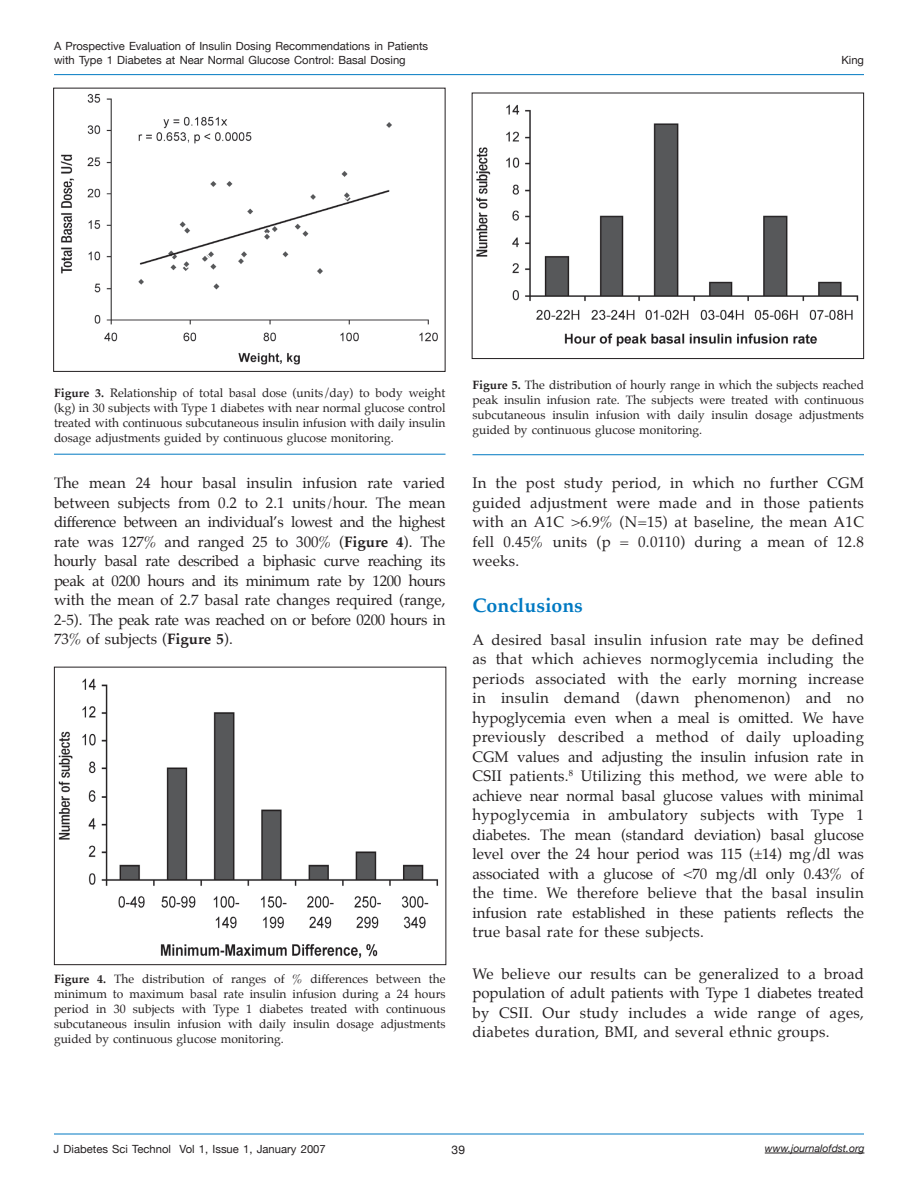
<style>
.page{position:relative;width:918px;height:1188px;background:#fff}
.page>*{position:absolute;margin:0;border:0;box-sizing:border-box;transform-origin:0 0}
.t1{font:700 19.5px "Palatino";color:#0079c2}
.t2{font:15px/19.5px "Palatino";letter-spacing:.02em;color:#231f20;text-align:justify}
.t3{font:12px/15px "Palatino";color:#231f20;text-align:justify}
.t4{font:12px "Helvetica Neue";color:#231f20}
.t5{font:11.25px/13.5px "Helvetica Neue";color:#231f20}
.t6{font:italic 10.5px "Helvetica Neue";color:#231f20}
.s1{font-weight:700}
.s2{font-size:12px}
</style>
<div class="page">
<hr style="left:54px;top:1134px;width:810px;height:1px;background:#0079c2">
<hr style="left:54px;top:74px;width:810px;height:1px;background:#0079c2">
<hr style="left:765px;top:1153px;width:99px;height:1px;background:#231f20">
<hr style="left:54px;top:454px;width:392px;height:1px;background:#0079c2">
<hr style="left:472px;top:454px;width:392px;height:1px;background:#0079c2">
<img style="left:58px;top:678px;width:381px;height:280px">
<div style="left:54px;top:667px;width:392px;height:298px;border:1px solid #231f20"></div>
<img style="left:476px;top:104px;width:383px;height:243px">
<div style="left:472px;top:93px;width:392px;height:266px;border:1px solid #231f20"></div>
<img style="left:60px;top:93px;width:378px;height:272px">
<div style="left:53px;top:88px;width:393px;height:284px;border:1px solid #231f20"></div>
<p class="t5" style="left:54px;top:39px;width:376px">A Prospective Evaluation of Insulin Dosing Recommendations in Patients with Type 1 Diabetes at Near Normal Glucose Control: Basal Dosing</p>
<p class="t5" style="left:841px;top:53px;width:24px">King</p>
<p class="t3" style="left:54px;top:385px;width:393px"><span class="s1">Figure 3.</span> Relationship of total basal dose (units/day) to body weight (kg) in 30 subjects with Type 1 diabetes with near normal glucose control treated with continuous subcutaneous insulin infusion with daily insulin dosage adjustments guided by continuous glucose monitoring.</p>
<p class="t2" style="left:54px;top:473px;width:393px">The mean 24 hour basal insulin infusion rate varied between subjects from 0.2 to 2.1 units<span class="s2">/</span>hour. The mean difference between an individual’s lowest and the highest rate was 127% and ranged 25 to 300% (<span class="s1">Figure 4</span>). The hourly basal rate described a biphasic curve reaching its peak at 0200 hours and its minimum rate by 1200 hours with the mean of 2.7 basal rate changes required (range, 2-5). The peak rate was reached on or before 0200 hours in 73% of subjects (<span class="s1">Figure 5</span>).</p>
<p class="t3" style="left:54px;top:972px;width:393px"><span class="s1">Figure 4.</span> The distribution of ranges of % differences between the minimum to maximum basal rate insulin infusion during a 24 hours period in 30 subjects with Type 1 diabetes treated with continuous subcutaneous insulin infusion with daily insulin dosage adjustments guided by continuous glucose monitoring.</p>
<p class="t3" style="left:472px;top:377px;width:393px"><span class="s1">Figure 5.</span> The distribution of hourly range in which the subjects reached peak insulin infusion rate. The subjects were treated with continuous subcutaneous insulin infusion with daily insulin dosage adjustments guided by continuous glucose monitoring.</p>
<p class="t2" style="left:472px;top:473px;width:393px">In the post study period, in which no further CGM guided adjustment were made and in those patients with an A1C &gt;6.9% (N=15) at baseline, the mean A1C fell 0.45% units (p = 0.0110) during a mean of 12.8 weeks.</p>
<h1 class="t1" style="left:472px;top:589px;width:112px">Conclusions</h1>
<p class="t2" style="left:472px;top:630px;width:393px">A desired basal insulin infusion rate may be defined as that which achieves normoglycemia including the periods associated with the early morning increase in insulin demand (dawn phenomenon) and no hypoglycemia even when a meal is omitted. We have previously described a method of daily uploading CGM values and adjusting the insulin infusion rate in CSII patients.<sup>8</sup> Utilizing this method, we were able to achieve near normal basal glucose values with minimal hypoglycemia in ambulatory subjects with Type 1 diabetes. The mean (standard deviation) basal glucose level over the 24 hour period was 115 (±14) mg/dl was associated with a glucose of &lt;70 mg/dl only 0.43% of the time. We therefore believe that the basal insulin infusion rate established in these patients reflects the true basal rate for these subjects.</p>
<p class="t2" style="left:472px;top:964px;width:393px">We believe our results can be generalized to a broad population of adult patients with Type 1 diabetes treated by CSII. Our study includes a wide range of ages, diabetes duration, BMI, and several ethnic groups.</p>
<p class="t5" style="left:54px;top:1142px;width:274px">J Diabetes Sci Technol Vol 1, Issue 1, January 2007</p>
<p class="t6" style="left:765px;top:1142px;width:101px">www.journalofdst.org</p>
<p class="t4" style="left:451px;top:1143px;width:15px">39</p>
</div>
